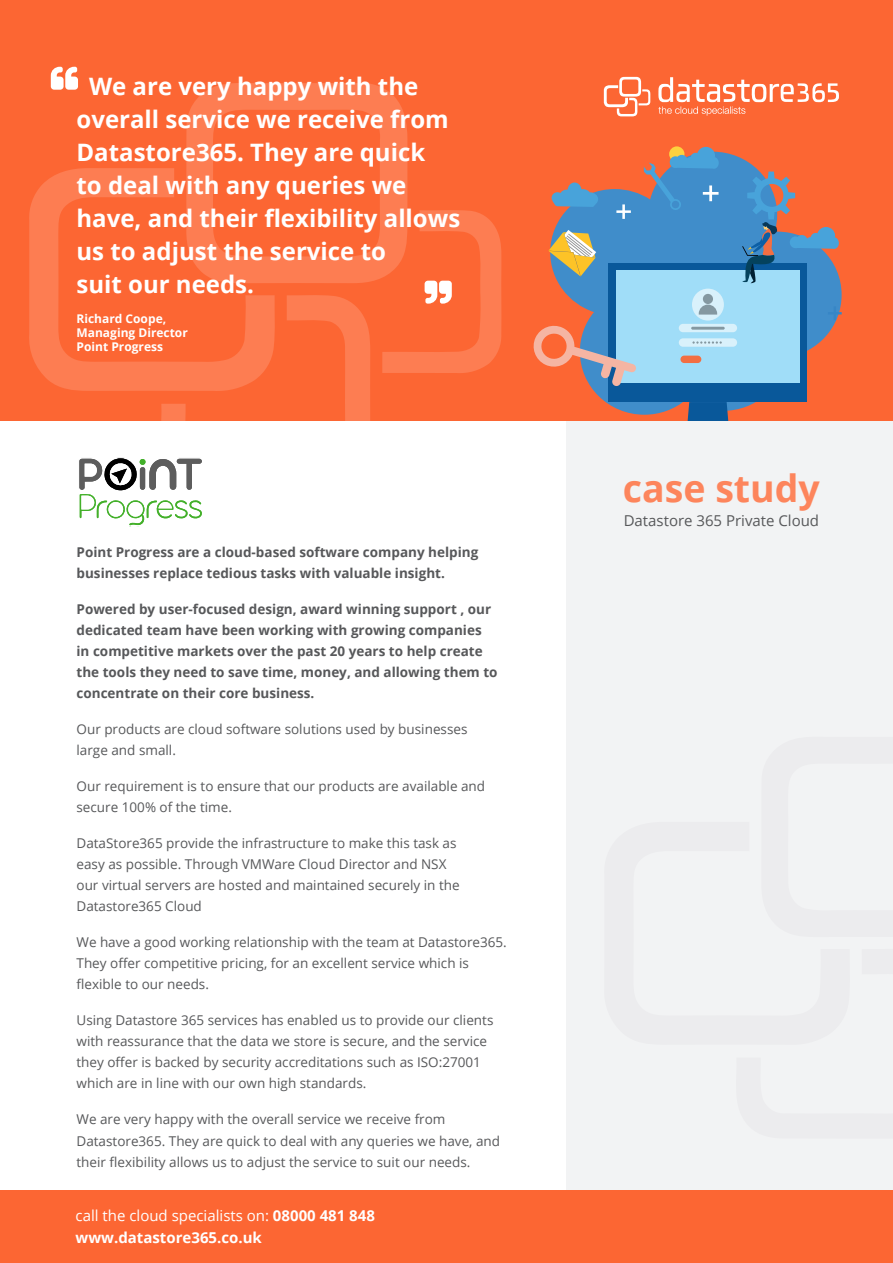
<style>
.page{position:relative;width:893px;height:1263px;background:#fff}
.page>*{position:absolute;margin:0;border:0;box-sizing:border-box;transform-origin:0 0}
.t1{font:700 37.5px "Open Sans";color:#fd855c}
.t2{font:700 24px/33px "Open Sans";color:#fff}
.t3{font:15px "Open Sans";color:#fff}
.t4{font:15px "Open Sans";color:#57585a}
.t5{font:700 15px "Open Sans";color:#fff}
.t6{font:13.5px/21px "Open Sans";color:#57585a}
.t7{font:700 13.5px/21px "Open Sans";color:#57585a}
.t8{font:700 12px "Open Sans";color:#fff}
.s1{font-weight:700}
</style>
<div class="page">
<div style="left:567px;top:0;width:326px;height:1263px;background:#f2f3f4"></div>
<div style="left:0;top:0;width:893px;height:421px;background:#fc6633"></div>
<svg style="left:29px;top:168px;width:132px;height:223px"></svg>
<div style="left:0;top:1191px;width:893px;height:72px;background:#fc6633"></div>
<svg style="left:551px;top:152px;width:291px;height:263px;fill:#408dca"></svg>
<svg style="left:616px;top:204px;width:15px;height:15px"></svg>
<svg style="left:828px;top:306px;width:14px;height:14px"></svg>
<svg style="left:552px;top:183px;width:46px;height:24px"></svg>
<svg style="left:548px;top:230px;width:48px;height:46px;background:#b5ae81"></svg>
<svg style="left:644px;top:147px;width:75px;height:63px"></svg>
<div style="left:609px;top:263px;width:198px;height:139px;background:#09589a"></div>
<div style="left:616px;top:271px;width:184px;height:112px;background:#a0ddf8"></div>
<svg style="left:688px;top:402px;width:40px;height:19px"></svg>
<div style="left:692px;top:289px;width:32px;height:32px;background:#d9f1fb;border-radius:50%"></div>
<div style="left:703px;top:294px;width:10px;height:10px;background:#8498a1;border-radius:50%"></div>
<svg style="left:699px;top:305px;width:18px;height:10px"></svg>
<div style="left:679px;top:324px;width:58px;height:8px;background:#d9f1fb;border-radius:4px"></div>
<div style="left:679px;top:338px;width:58px;height:9px;background:#d9f1fb;border-radius:4px"></div>
<svg style="left:692px;top:341px;width:30px;height:3px"></svg>
<hr style="left:691px;top:327px;width:34px;height:3px;background:#8498a1">
<div style="left:680px;top:356px;width:21px;height:7px;background:#f36e42;border-radius:4px"></div>
<svg style="left:742px;top:172px;width:97px;height:111px"></svg>
<svg style="left:534px;top:323px;width:102px;height:63px"></svg>
<svg style="left:51px;top:67px;width:27px;height:23px"></svg>
<svg style="left:161px;top:83px;width:341px;height:338px"></svg>
<svg style="left:604px;top:77px;width:46px;height:39px"></svg>
<svg style="left:658px;top:77px;width:181px;height:39px"></svg>
<svg style="left:79px;top:457px;width:123px;height:69px"></svg>
<p class="t2" style="left:77px;top:69px;width:374px;text-indent:12px">We are very happy with the overall service we receive from<br>Datastore365. They are quick</p>
<p class="t2" style="left:77px;top:168px;width:331px">to deal with any queries we</p>
<p class="t2" style="left:77px;top:201px;width:385px">have, and their flexibility allows us to adjust the service to</p>
<p class="t2" style="left:77px;top:267px;width:179px">suit our needs.</p>
<p class="t8" style="left:77px;top:310px;width:91px">Richard Coope,</p>
<p class="t8" style="left:77px;top:324px;width:113px">Managing Director</p>
<p class="t8" style="left:77px;top:339px;width:88px">Point Progress</p>
<p class="t7" style="left:77px;top:542px;width:403px">Point Progress are a cloud-based software company helping businesses replace tedious tasks with valuable insight.</p>
<p class="t7" style="left:77px;top:599px;width:423px">Powered by user-focused design, award winning support , our dedicated team have been working with growing companies in competitive markets over the past 20 years to help create the tools they need to save time, money, and allowing them to concentrate on their core business.</p>
<p class="t6" style="left:77px;top:719px;width:392px">Our products are cloud software solutions used by businesses</p>
<p class="t6" style="left:77px;top:740px;width:101px">large and small.</p>
<p class="t6" style="left:77px;top:776px;width:410px">Our requirement is to ensure that our products are available and secure 100% of the time.</p>
<p class="t6" style="left:77px;top:833px;width:382px">DataStore365 provide the infrastructure to make this task as</p>
<p class="t6" style="left:77px;top:854px;width:385px">easy as possible. Through VMWare Cloud Director and NSX our virtual servers are hosted and maintained securely in the<br>Datastore365 Cloud</p>
<p class="t6" style="left:77px;top:932px;width:432px">We have a good working relationship with the team at Datastore365.<br>They offer competitive pricing, for an excellent service which is flexible to our needs.</p>
<p class="t6" style="left:77px;top:1010px;width:418px">Using Datastore 365 services has enabled us to provide our clients with reassurance that the data we store is secure, and the service they offer is backed by security accreditations such as ISO:27001 which are in line with our own high standards.</p>
<p class="t6" style="left:77px;top:1109px;width:425px">We are very happy with the overall service we receive from<br>Datastore365. They are quick to deal with any queries we have, and their flexibility allows us to adjust the service to suit our needs.</p>
<p class="t3" style="left:76px;top:1205px;width:301px">call the cloud specialists on: <span class="s1">08000 481 848</span></p>
<p class="t5" style="left:76px;top:1227px;width:188px">www.datastore365.co.uk</p>
<p class="t1" style="left:623px;top:462px;width:199px">case study</p>
<p class="t4" style="left:624px;top:511px;width:197px">Datastore 365 Private Cloud</p>
</div>
